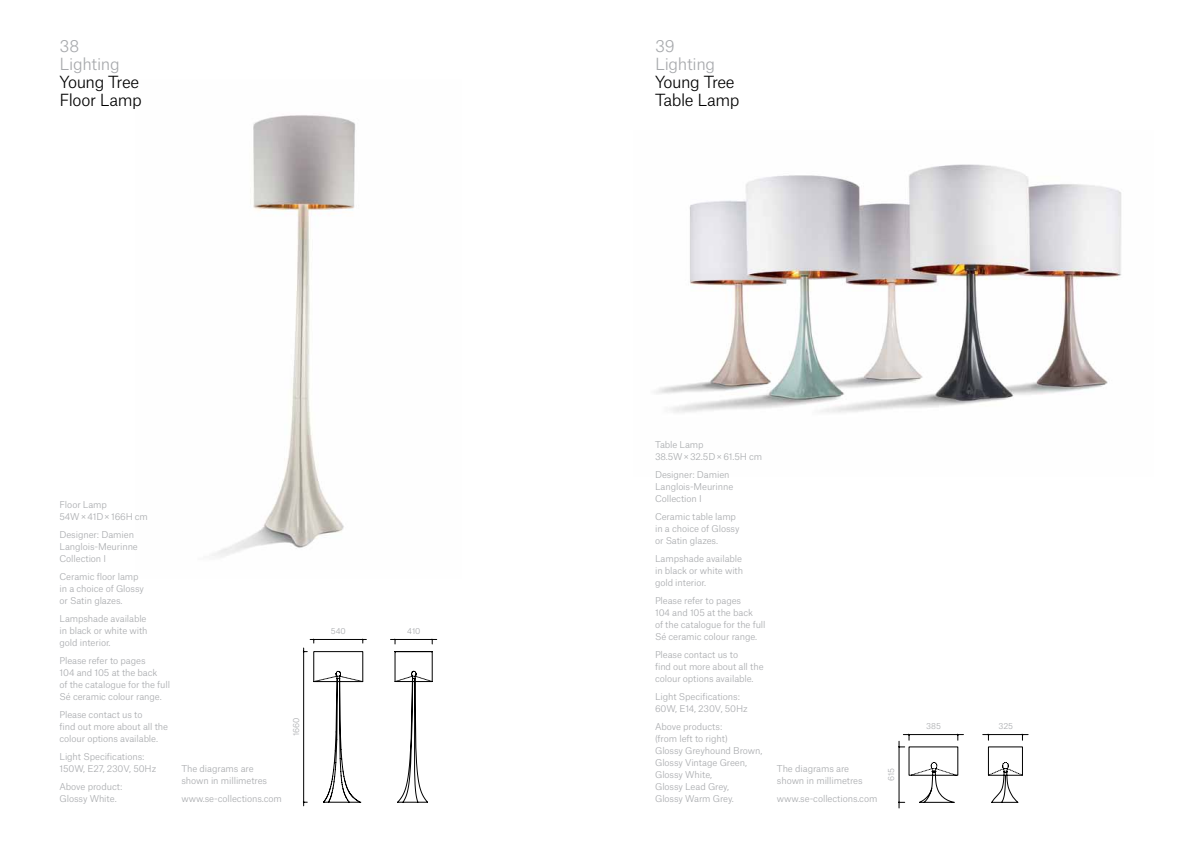
<style>
.page{position:relative;width:1191px;height:842px;background:#fff}
.page>*{position:absolute;margin:0;border:0;box-sizing:border-box;transform-origin:0 0}
.t1{font:300 16px/18px "Atlas Grotesk";letter-spacing:-.03em;color:#000}
.t2{font:300 16px/18px "Atlas Grotesk";letter-spacing:-.02em;color:#a7a9ac}
.t3{font:300 9px/12px "Atlas Grotesk";letter-spacing:-.01em;color:#a7a9ac}
.t4{font:300 8px "Atlas Grotesk";color:#a7a9ac}
</style>
<div class="page">
<img style="left:212px;top:115px;width:143px;height:442px">
<svg style="left:303px;top:639px;width:64px;height:167px"></svg>
<svg style="left:390px;top:639px;width:47px;height:164px"></svg>
<img style="left:656px;top:164px;width:466px;height:249px">
<svg style="left:898px;top:734px;width:130px;height:74px"></svg>
<h1 class="t2" style="left:60px;top:36px;width:62px">38<br>Lighting</h1>
<h1 class="t1" style="left:60px;top:72px;width:84px">Young Tree<br>Floor Lamp</h1>
<p class="t3" style="left:60px;top:498px;width:90px">Floor Lamp<br>54W×41D×166H cm</p>
<p class="t3" style="left:60px;top:528px;width:80px">Designer: Damien<br>Langlois-Meurinne<br>Collection I</p>
<p class="t3" style="left:60px;top:570px;width:86px">Ceramic floor lamp in a choice of Glossy or Satin glazes.</p>
<p class="t3" style="left:60px;top:612px;width:90px">Lampshade available in black or white with gold interior.</p>
<p class="t3" style="left:60px;top:654px;width:112px">Please refer to pages<br>104 and 105 at the back<br>of the catalogue for the full<br>Sé ceramic colour range.</p>
<p class="t3" style="left:60px;top:708px;width:110px">Please contact us to<br>find out more about all the colour options available.</p>
<p class="t3" style="left:60px;top:750px;width:98px">Light Specifications:<br>150W, E27, 230V, 50Hz</p>
<p class="t3" style="left:60px;top:780px;width:65px">Above product:<br>Glossy White.</p>
<p class="t3" style="left:181px;top:762px;width:87px">The diagrams are shown in millimetres</p>
<p class="t3" style="left:181px;top:792px;width:102px">www.se-collections.com</p>
<p class="t4" style="left:290px;top:736px;width:20px;rotate:-90deg">1660</p>
<p class="t4" style="left:295px;top:736px;width:20px;rotate:-90deg">1660</p>
<p class="t4" style="left:331px;top:625px;width:17px">540</p>
<p class="t4" style="left:402px;top:625px;width:15px">410</p>
<p class="t4" style="left:336px;top:625px;width:17px">540</p>
<p class="t4" style="left:407px;top:625px;width:15px">410</p>
<h1 class="t2" style="left:655px;top:36px;width:62px">39<br>Lighting</h1>
<h1 class="t1" style="left:655px;top:72px;width:86px">Young Tree<br>Table Lamp</h1>
<p class="t3" style="left:655px;top:438px;width:109px">Table Lamp<br>38.5W×32.5D×61.5H cm</p>
<p class="t3" style="left:655px;top:468px;width:80px">Designer: Damien<br>Langlois-Meurinne<br>Collection I</p>
<p class="t3" style="left:655px;top:510px;width:86px">Ceramic table lamp in a choice of Glossy or Satin glazes.</p>
<p class="t3" style="left:655px;top:552px;width:90px">Lampshade available in black or white with gold interior.</p>
<p class="t3" style="left:655px;top:594px;width:112px">Please refer to pages<br>104 and 105 at the back<br>of the catalogue for the full<br>Sé ceramic colour range.</p>
<p class="t3" style="left:655px;top:648px;width:110px">Please contact us to<br>find out more about all the colour options available.</p>
<p class="t3" style="left:655px;top:690px;width:94px">Light Specifications:<br>60W, E14, 230V, 50Hz</p>
<p class="t3" style="left:655px;top:720px;width:109px">Above products:<br>(from left to right)<br>Glossy Greyhound Brown,<br>Glossy Vintage Green,<br>Glossy White,<br>Glossy Lead Grey,<br>Glossy Warm Grey.</p>
<p class="t3" style="left:777px;top:762px;width:87px">The diagrams are shown in millimetres</p>
<p class="t3" style="left:777px;top:792px;width:102px">www.se-collections.com</p>
<p class="t4" style="left:884px;top:781px;width:15px;rotate:-90deg">615</p>
<p class="t4" style="left:926px;top:720px;width:16px">385</p>
<p class="t4" style="left:998px;top:720px;width:16px">325</p>
</div>
